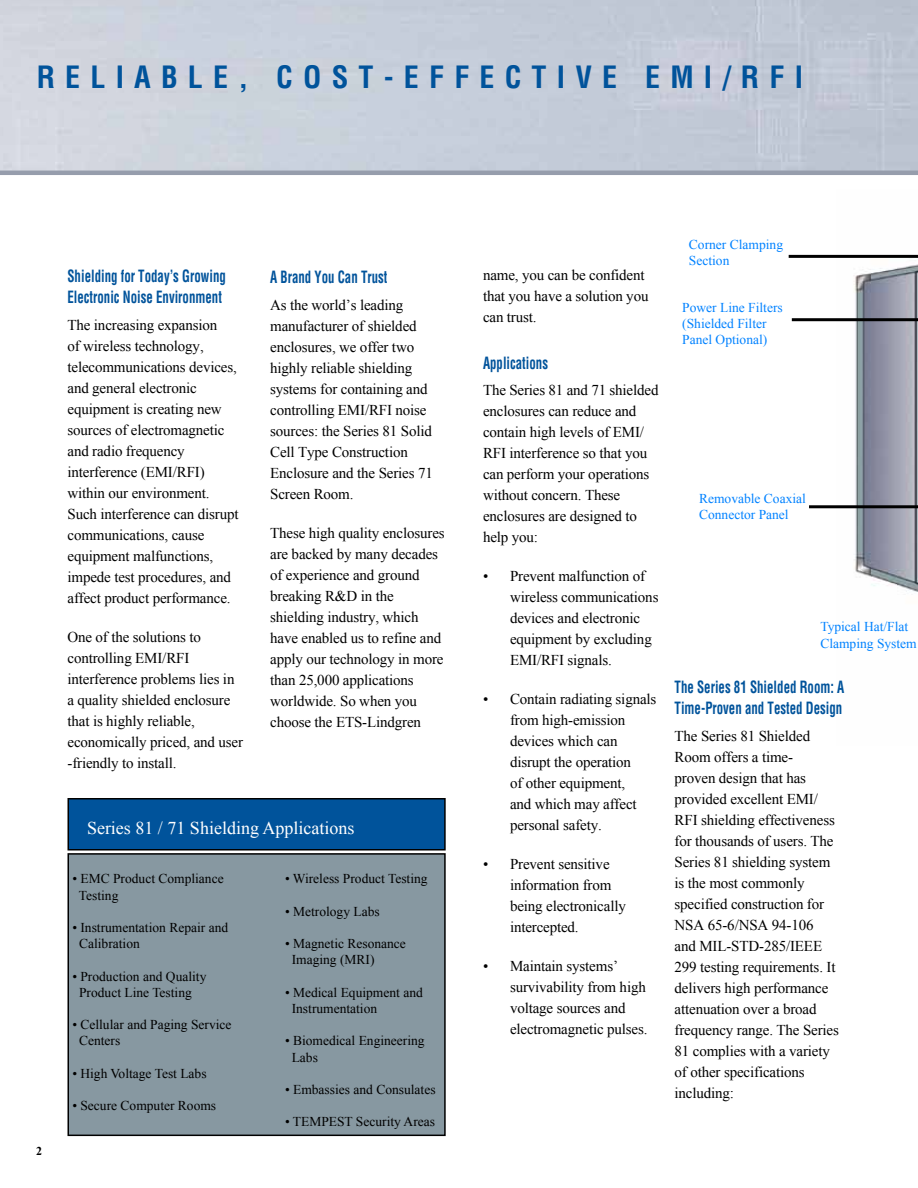
<style>
.page{position:relative;width:918px;height:1188px;background:#fff}
.page>*{position:absolute;margin:0;border:0;box-sizing:border-box;transform-origin:0 0}
.t1{font:700 condensed 30px "Helvetica LT Std";letter-spacing:.34em;color:#00539b}
.t2{font:18px "Times New Roman";color:#fff}
.t3{font:700 condensed 16.5px/21.6px "Helvetica LT Std";color:#00539b;scale:.78 1}
.t4{font:15px/21px "Times New Roman";letter-spacing:-.01em;color:#000}
.t5{font:13.5px/16.2px "Times New Roman";color:#000}
.t6{font:13.5px/16.2px "Times New Roman";color:#0082ff}
.t7{font:700 12px "Times New Roman";color:#000}
</style>
<div class="page">
<img style="left:837px;top:254px;width:81px;height:338px">
<hr style="left:0;top:171px;width:918px;height:4px;background:#969dac">
<div style="left:68px;top:799px;width:377px;height:51px;background:#00539b"></div>
<div style="left:68px;top:798px;width:378px;height:52px;border:2px solid #000"></div>
<div style="left:68px;top:854px;width:377px;height:281px;background:#8798a1"></div>
<div style="left:68px;top:853px;width:378px;height:283px;border:2px solid #000"></div>
<hr style="left:789px;top:255px;width:129px;height:3px;background:#000">
<hr style="left:792px;top:318px;width:126px;height:3px;background:#000">
<hr style="left:809px;top:505px;width:109px;height:3px;background:#000">
<h1 class="t1" style="left:37px;top:58px;width:768px">RELIABLE, COST-EFFECTIVE EMI/RFI</h1>
<p class="t7" style="left:36px;top:1143px;width:7px">2</p>
<p class="t3" style="left:68px;top:265px;width:205px">Shielding for Today’s Growing<br>Electronic Noise Environment</p>
<p class="t4" style="left:68px;top:314px;width:173px">The increasing expansion<br>of wireless technology, telecommunications devices, and general electronic equipment is creating new sources of electromagnetic and radio frequency interference (EMI/RFI) within our environment.<br>Such interference can disrupt communications, cause equipment malfunctions, impede test procedures, and affect product performance.</p>
<p class="t4" style="left:68px;top:626px;width:177px">One of the solutions to controlling EMI/RFI interference problems lies in a quality shielded enclosure that is highly reliable, economically priced, and user -friendly to install.</p>
<p class="t3" style="left:270px;top:266px;width:152px">A Brand You Can Trust</p>
<p class="t4" style="left:270px;top:294px;width:164px">As the world’s leading manufacturer of shielded enclosures, we offer two highly reliable shielding systems for containing and controlling EMI/RFI noise sources: the Series 81 Solid<br>Cell Type Construction<br>Enclosure and the Series 71<br>Screen Room.</p>
<p class="t4" style="left:270px;top:522px;width:176px">These high quality enclosures are backed by many decades of experience and ground breaking R&amp;D in the shielding industry, which have enabled us to refine and apply our technology in more than 25,000 applications worldwide. So when you choose the ETS-Lindgren</p>
<p class="t2" style="left:87px;top:815px;width:269px">Series 81 / 71 Shielding Applications</p>
<p class="t5" style="left:72px;top:871px;width:153px">• EMC Product Compliance</p>
<p class="t5" style="left:285px;top:871px;width:144px">• Wireless Product Testing</p>
<p class="t5" style="left:79px;top:887px;width:41px">Testing</p>
<p class="t5" style="left:285px;top:903px;width:96px">• Metrology Labs</p>
<p class="t5" style="left:79px;top:919px;width:151px;text-indent:-7px">• Instrumentation Repair and<br>Calibration</p>
<p class="t5" style="left:292px;top:935px;width:116px;text-indent:-7px">• Magnetic Resonance<br>Imaging (MRI)</p>
<p class="t5" style="left:72px;top:968px;width:136px;text-align:center">• Production and Quality<br>Product Line Testing</p>
<p class="t5" style="left:79px;top:1016px;width:154px;text-indent:-7px">• Cellular and Paging Service<br>Centers</p>
<p class="t5" style="left:72px;top:1065px;width:136px">• High Voltage Test Labs</p>
<p class="t5" style="left:72px;top:1097px;width:145px">• Secure Computer Rooms</p>
<p class="t5" style="left:292px;top:984px;width:133px;text-indent:-7px">• Medical Equipment and<br>Instrumentation</p>
<p class="t5" style="left:292px;top:1033px;width:134px;text-indent:-7px">• Biomedical Engineering<br>Labs</p>
<p class="t5" style="left:285px;top:1081px;width:152px">• Embassies and Consulates</p>
<p class="t5" style="left:285px;top:1114px;width:152px">• TEMPEST Security Areas</p>
<p class="t4" style="left:483px;top:264px;width:167px">name, you can be confident that you have a solution you can trust.</p>
<p class="t3" style="left:483px;top:352px;width:85px">Applications</p>
<p class="t4" style="left:483px;top:379px;width:177px">The Series 81 and 71 shielded enclosures can reduce and contain high levels of EMI/<br>RFI interference so that you can perform your operations without concern. These enclosures are designed to help you:</p>
<p class="t4" style="left:510px;top:565px;width:150px;text-indent:-27px">• Prevent malfunction of wireless communications devices and electronic equipment by excluding<br>EMI/RFI signals.</p>
<p class="t4" style="left:510px;top:688px;width:148px;text-indent:-27px">• Contain radiating signals from high-emission devices which can disrupt the operation<br>of other equipment,<br>and which may affect personal safety.</p>
<p class="t4" style="left:510px;top:853px;width:117px;text-indent:-27px">• Prevent sensitive information from being electronically intercepted.</p>
<p class="t4" style="left:510px;top:955px;width:139px;text-indent:-27px">• Maintain systems’ survivability from high voltage sources and electromagnetic pulses.</p>
<p class="t6" style="left:689px;top:236px;width:96px">Corner Clamping<br>Section</p>
<p class="t6" style="left:682px;top:299px;width:102px">Power Line Filters (Shielded Filter<br>Panel Optional)</p>
<p class="t6" style="left:699px;top:490px;width:108px">Removable Coaxial<br>Connector Panel</p>
<p class="t6" style="left:820px;top:619px;width:98px">Typical Hat/Flat<br>Clamping System</p>
<p class="t3" style="left:675px;top:676px;width:219px">The Series 81 Shielded Room: A<br>Time-Proven and Tested Design</p>
<p class="t4" style="left:675px;top:725px;width:166px">The Series 81 Shielded<br>Room offers a time-<br>proven design that has provided excellent EMI/<br>RFI shielding effectiveness for thousands of users. The<br>Series 81 shielding system is the most commonly specified construction for<br>NSA 65-6/NSA 94-106<br>and MIL-STD-285/IEEE<br>299 testing requirements. It delivers high performance attenuation over a broad frequency range. The Series<br>81 complies with a variety of other specifications including:</p>
</div>
